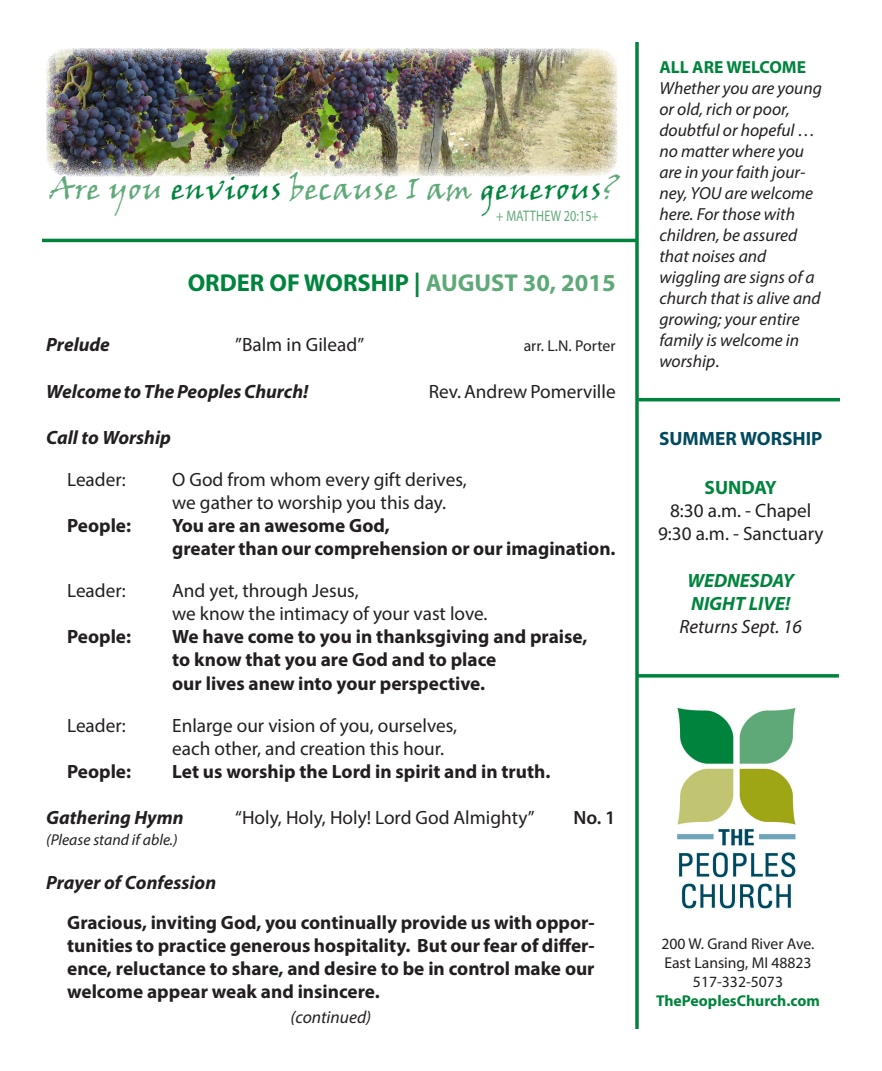
<style>
.page{position:relative;width:882px;height:1071px;background:#fff}
.page>*{position:absolute;margin:0;border:0;box-sizing:border-box;transform-origin:0 0}
.t1{font:29.75px "Viner Hand ITC";letter-spacing:.03em;color:#5fa979}
.t2{font:700 24.5px "Myriad Pro";color:#00843d}
.t3{font:700 19.25px/23.1px "Myriad Pro";color:#231f20;text-align:justify}
.t4{font:19.25px "Myriad Pro";color:#231f20}
.t5{font:italic 700 19.25px "Myriad Pro";color:#231f20}
.t6{font:italic 700 19.25px "Myriad Pro";color:#00843d}
.t7{font:italic 19.25px "Myriad Pro";color:#231f20}
.t8{font:700 19.25px "Myriad Pro";color:#004960}
.t9{font:700 19.25px "Myriad Pro";color:#00843d}
.t10{font:600 19.25px "Myriad Pro";color:#231f20}
.t11{font:italic 17.5px/21px "Myriad Pro";color:#231f20}
.t12{font:15.75px "Myriad Pro";color:#231f20}
.t13{font:700 15.75px "Myriad Pro";color:#00843d}
.t14{font:italic 15.75px "Myriad Pro";color:#231f20}
.t15{font:15.4px "Myriad Pro";letter-spacing:.015em;color:#5fa979;scale:.8 1}
.s1{color:#00843d}
.s2{color:#5fa979}
.s3{font-weight:700;font-style:normal;color:#00843d}
.s4{font-style:normal}
</style>
<div class="page">
<svg style="left:635px;top:42px;width:4px;height:987px;fill:#00843d"></svg>
<img style="left:677px;top:708px;width:119px;height:201px">
<hr style="left:42px;top:239px;width:594px;height:3px;background:#00843d">
<hr style="left:638px;top:398px;width:202px;height:3px;background:#00843d">
<svg style="left:636px;top:674px;width:203px;height:4px"></svg>
<img style="left:46px;top:48px;width:577px;height:195px">
<p class="t1" style="left:50px;top:170px;width:571px">Are you <span class="s1">envious</span> because I am <span class="s1">generous</span>?</p>
<p class="t15" style="left:496px;top:207px;width:130px">+ MATTHEW 20:15+</p>
<p class="t2" style="left:188px;top:267px;width:429px">ORDER OF WORSHIP | <span class="s2">AUGUST 30, 2015</span></p>
<p class="t5" style="left:46px;top:332px;width:65px">Prelude</p>
<p class="t4" style="left:235px;top:333px;width:130px">”Balm in Gilead”</p>
<p class="t12" style="left:524px;top:336px;width:93px">arr. L.N. Porter</p>
<p class="t5" style="left:46px;top:379px;width:264px">Welcome to The Peoples Church!</p>
<p class="t4" style="left:429px;top:379px;width:188px">Rev. Andrew Pomerville</p>
<p class="t5" style="left:46px;top:425px;width:126px">Call to Worship</p>
<p class="t4" style="left:67px;top:468px;width:60px">Leader:</p>
<p class="t4" style="left:172px;top:468px;width:296px">O God from whom every gift derives,</p>
<p class="t4" style="left:172px;top:491px;width:276px">we gather to worship you this day.</p>
<p class="t3" style="left:67px;top:513px;width:65px">People:</p>
<p class="t3" style="left:172px;top:513px;width:219px">You are an awesome God,</p>
<p class="t3" style="left:172px;top:537px;width:445px">greater than our comprehension or our imagination.</p>
<p class="t4" style="left:67px;top:579px;width:60px">Leader:</p>
<p class="t4" style="left:172px;top:579px;width:188px">And yet, through Jesus,</p>
<p class="t4" style="left:172px;top:602px;width:317px">we know the intimacy of your vast love.</p>
<p class="t3" style="left:67px;top:625px;width:65px">People:</p>
<p class="t3" style="left:172px;top:625px;width:417px">We have come to you in thanksgiving and praise,</p>
<p class="t3" style="left:172px;top:648px;width:326px">to know that you are God and to place</p>
<p class="t3" style="left:172px;top:671px;width:314px">our lives anew into your perspective.</p>
<p class="t4" style="left:67px;top:713px;width:60px">Leader:</p>
<p class="t4" style="left:172px;top:713px;width:286px">Enlarge our vision of you, ourselves,</p>
<p class="t4" style="left:172px;top:736px;width:273px">each other, and creation this hour.</p>
<p class="t3" style="left:67px;top:759px;width:65px">People:</p>
<p class="t3" style="left:172px;top:759px;width:380px">Let us worship the Lord in spirit and in truth.</p>
<p class="t5" style="left:46px;top:805px;width:139px">Gathering Hymn</p>
<p class="t4" style="left:235px;top:806px;width:301px">“Holy, Holy, Holy! Lord God Almighty”</p>
<p class="t10" style="left:574px;top:805px;width:44px">No. 1</p>
<p class="t14" style="left:46px;top:830px;width:133px">(Please stand if able.)</p>
<p class="t5" style="left:46px;top:870px;width:172px">Prayer of Confession</p>
<p class="t3" style="left:67px;top:910px;width:529px">Gracious, inviting God, you continually provide us with oppor&shy;tunities to practice generous hospitality. But our fear of differ&shy;ence, reluctance to share, and desire to be in control make our welcome appear weak and insincere.</p>
<p class="t11" style="left:291px;top:1006px;width:82px">(continued)</p>
<p class="t11" style="left:659px;top:56px;width:164px"><span class="s3">ALL ARE WELCOME<br></span>Whether you are young or old, rich or poor, doubtful or hopeful … no matter where you are in your faith jour&shy;ney, YOU are welcome here. For those with children, be assured that noises and wiggling are signs of a church that is alive and growing; your entire family is welcome in worship<span class="s4">.</span></p>
<p class="t8" style="left:659px;top:426px;width:165px">SUMMER WORSHIP</p>
<p class="t9" style="left:705px;top:475px;width:74px">SUNDAY</p>
<p class="t4" style="left:670px;top:499px;width:143px">8:30 a.m. - Chapel</p>
<p class="t4" style="left:658px;top:522px;width:167px">9:30 a.m. - Sanctuary</p>
<p class="t6" style="left:687px;top:568px;width:108px">WEDNESDAY</p>
<p class="t6" style="left:691px;top:591px;width:101px">NIGHT LIVE!</p>
<p class="t7" style="left:680px;top:615px;width:124px">Returns Sept. 16</p>
<p class="t12" style="left:661px;top:934px;width:155px">200 W. Grand River Ave.</p>
<p class="t12" style="left:664px;top:953px;width:149px">East Lansing, MI 48823</p>
<p class="t12" style="left:693px;top:972px;width:92px">517-332-5073</p>
<p class="t13" style="left:656px;top:990px;width:166px">ThePeoplesChurch.com</p>
</div>
